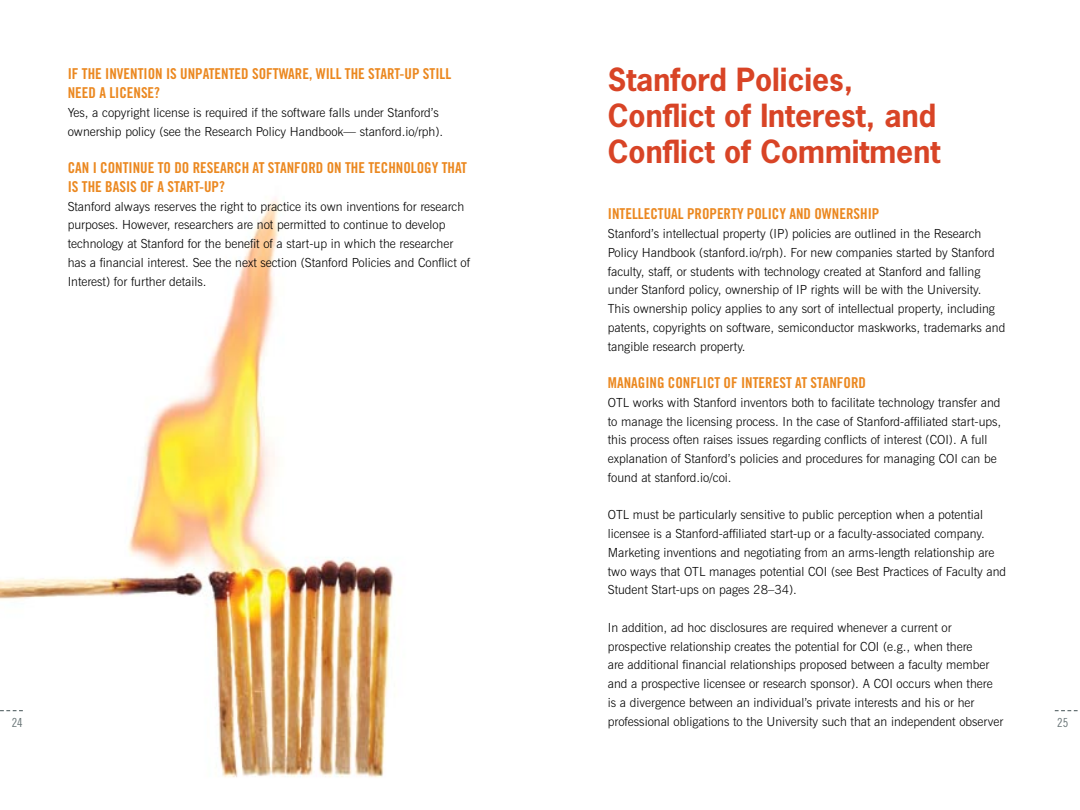
<style>
.page{position:relative;width:1080px;height:810px;background:#fff}
.page>*{position:absolute;margin:0;border:0;box-sizing:border-box;transform-origin:0 0}
.t1{font:700 30px/36px "News Gothic Std";color:#d84426}
.t2{font:15px/18.8px "Trade Gothic Bold Cond Twenty";color:#eb8820}
.t3{font:300 12.5px/18.8px "News Gothic BT";color:#000}
.t4{font:12.5px "Trade Gothic Cond Eighteen";color:#677375}
</style>
<div class="page">
<svg style="left:1055px;top:710px;width:23px;height:1px"></svg>
<img style="left:0;top:199px;width:394px;height:579px">
<h1 class="t1" style="left:608px;top:61px;width:334px">Stanford Policies,<br>Conflict of Interest, and<br>Conflict of Commitment</h1>
<p class="t2" style="left:68px;top:64px;width:385px">IF THE INVENTION IS UNPATENTED SOFTWARE, WILL THE START-UP STILL<br>NEED A LICENSE?</p>
<p class="t3" style="left:68px;top:103px;width:377px">Yes, a copyright license is required if the software falls under Stanford’s ownership policy (see the Research Policy Handbook— stanford.io/rph).</p>
<p class="t2" style="left:68px;top:158px;width:382px">CAN I CONTINUE TO DO RESEARCH AT STANFORD ON THE TECHNOLOGY THAT<br>IS THE BASIS OF A START-UP?</p>
<p class="t3" style="left:68px;top:197px;width:404px">Stanford always reserves the right to practice its own inventions for research purposes. However, researchers are not permitted to continue to develop technology at Stanford for the benefit of a start-up in which the researcher has a financial interest. See the next section (Stanford Policies and Conflict of Interest) for further details.</p>
<p class="t2" style="left:608px;top:205px;width:272px">INTELLECTUAL PROPERTY POLICY AND OWNERSHIP</p>
<p class="t3" style="left:608px;top:224px;width:399px">Stanford’s intellectual property (IP) policies are outlined in the Research Policy Handbook (stanford.io/rph). For new companies started by Stanford faculty, staff, or students with technology created at Stanford and falling under Stanford policy, ownership of IP rights will be with the University.<br>This ownership policy applies to any sort of intellectual property, including patents, copyrights on software, semiconductor maskworks, trademarks and tangible research property.</p>
<p class="t2" style="left:608px;top:373px;width:260px">MANAGING CONFLICT OF INTEREST AT STANFORD</p>
<p class="t3" style="left:608px;top:393px;width:395px">OTL works with Stanford inventors both to facilitate technology transfer and to manage the licensing process. In the case of Stanford-affiliated start-ups, this process often raises issues regarding conflicts of interest (COI). A full explanation of Stanford’s policies and procedures for managing COI can be found at stanford.io/coi.</p>
<p class="t3" style="left:608px;top:506px;width:400px">OTL must be particularly sensitive to public perception when a potential licensee is a Stanford-affiliated start-up or a faculty-associated company.<br>Marketing inventions and negotiating from an arms-length relationship are two ways that OTL manages potential COI (see Best Practices of Faculty and Student Start-ups on pages 28–34).</p>
<p class="t3" style="left:608px;top:618px;width:397px">In addition, ad hoc disclosures are required whenever a current or prospective relationship creates the potential for COI (e.g., when there<br>are additional financial relationships proposed between a faculty member and a prospective licensee or research sponsor). A COI occurs when there is a divergence between an individual’s private interests and his or her professional obligations to the University such that an independent observer</p>
<p class="t4" style="left:12px;top:715px;width:13px">24</p>
<p class="t4" style="left:1057px;top:715px;width:13px">25</p>
</div>
